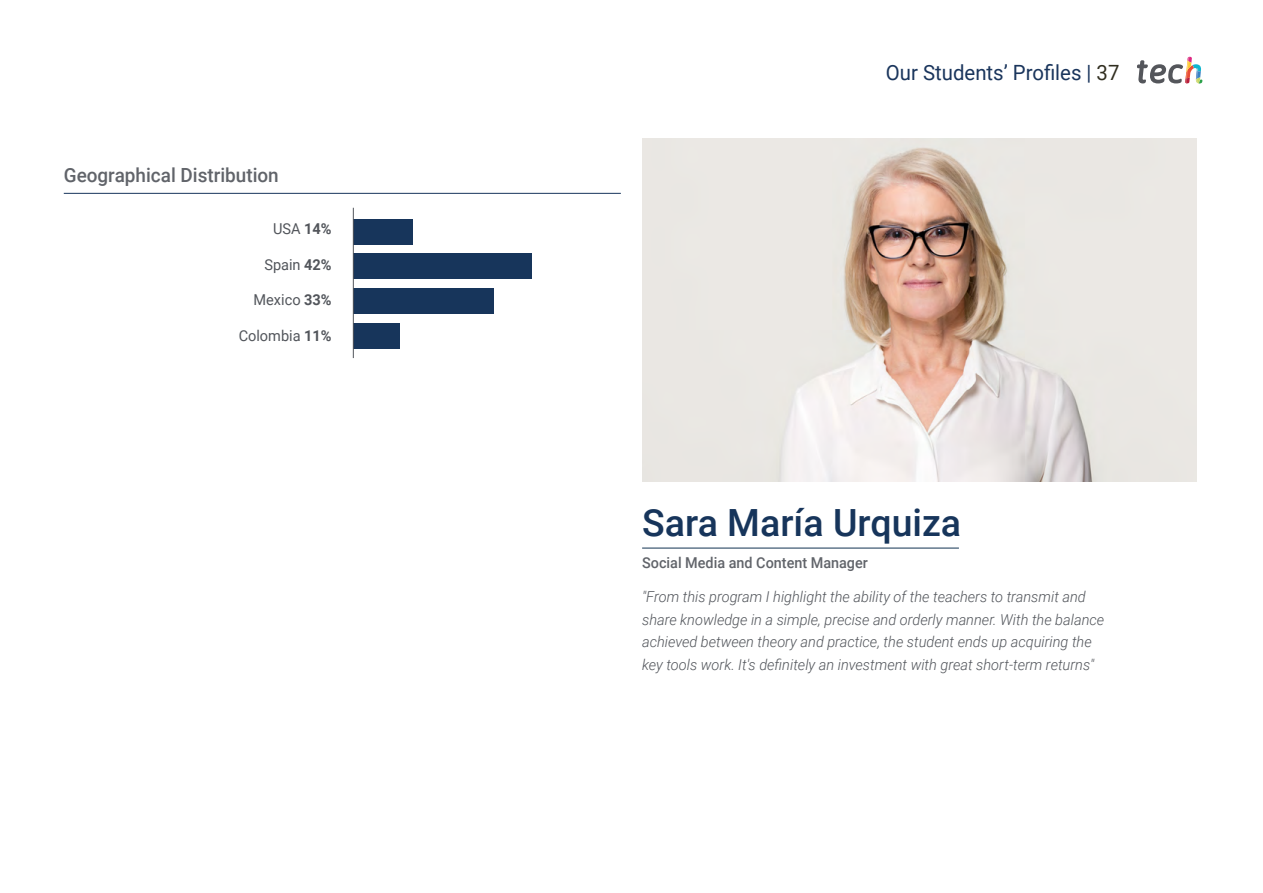
<style>
.page{position:relative;width:1263px;height:893px;background:#fff}
.page>*{position:absolute;margin:0;border:0;box-sizing:border-box;transform-origin:0 0}
.t1{font:500 37.5px "Roboto";color:#17355b}
.t2{font:21px "Roboto";color:#1a355c}
.t3{font:500 19.5px "Roboto";color:#61646a}
.t4{font:italic 300 15px/22.5px "Roboto";color:#52555b}
.t5{font:15px "Roboto";color:#52555b}
.t6{font:500 15px "Roboto";color:#61646a;scale:.96 1}
.s1{font-weight:700}
.s2{color:#312e20}
</style>
<div class="page">
<svg style="left:1137px;top:57px;width:65px;height:27px"></svg>
<hr style="left:642px;top:548px;width:317px;height:1px;background:#123352">
<hr style="left:64px;top:193px;width:557px;height:1px;background:#17355b">
<div style="left:353px;top:219px;width:60px;height:25px;background:#17355b"></div>
<div style="left:353px;top:254px;width:179px;height:25px;background:#17355b"></div>
<div style="left:353px;top:288px;width:141px;height:26px;background:#17355b"></div>
<div style="left:353px;top:323px;width:47px;height:26px;background:#17355b"></div>
<hr style="left:353px;top:208px;width:1px;height:150px;background:#52555b">
<img style="left:642px;top:138px;width:554px;height:343px">
<h3 class="t3" style="left:64px;top:161px;width:217px">Geographical Distribution</h3>
<p class="t5" style="left:273px;top:218px;width:60px">USA <span class="s1">14%</span></p>
<p class="t5" style="left:264px;top:254px;width:69px">Spain <span class="s1">42%</span></p>
<p class="t5" style="left:254px;top:289px;width:80px">Mexico <span class="s1">33%</span></p>
<p class="t5" style="left:239px;top:325px;width:95px">Colombia <span class="s1">11%</span></p>
<h2 class="t2" style="left:886px;top:57px;width:235px">Our Students’ Profiles | <span class="s2">37</span></h2>
<h1 class="t1" style="left:642px;top:496px;width:321px">Sara María Urquiza</h1>
<p class="t6" style="left:642px;top:552px;width:237px">Social Media and Content Manager</p>
<p class="t4" style="left:642px;top:585px;width:464px">"From this program I highlight the ability of the teachers to transmit and share knowledge in a simple, precise and orderly manner. With the balance achieved between theory and practice, the student ends up acquiring the key tools work. It's definitely an investment with great short-term returns"</p>
</div>
